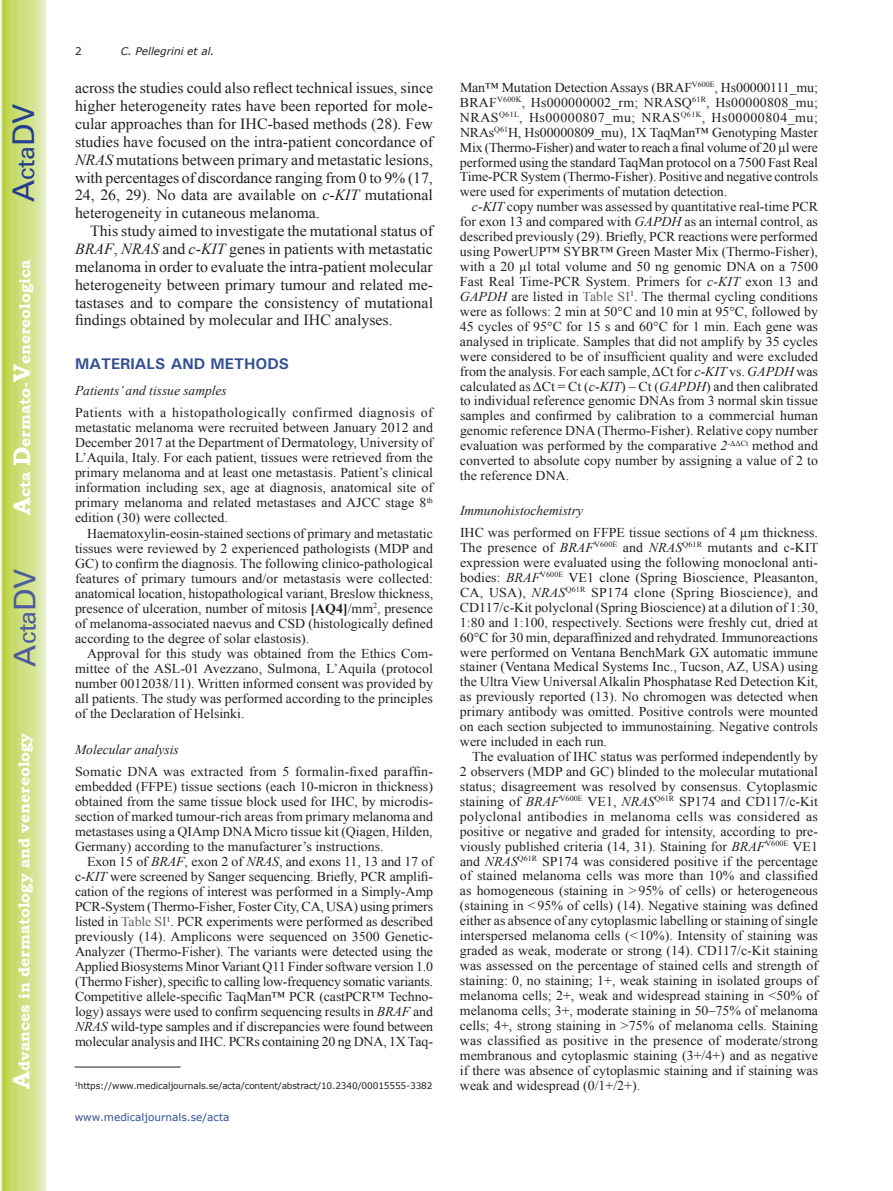
<style>
.page{position:relative;width:893px;height:1191px;background:#fff}
.page>*{position:absolute;margin:0;border:0;box-sizing:border-box;transform-origin:0 0}
.t1{font:30px "Univers";color:#4d5a9e}
.t2{font:30px "Univers";color:#253f8e}
.t3{font:15.45px/17.9px "Times New Roman";color:#231f20;text-align:justify}
.t4{font:700 15.45px "Bookman Old Style";color:#fff}
.t5{font:700 15.45px "Univers";color:#324f95}
.t6{font:13.5px/15px "Times New Roman";color:#231f20;text-align:justify}
.t7{font:italic 13.5px "Times New Roman";color:#231f20}
.t8{font:10.5px "Verdana";color:#324f95}
.t9{font:italic 10.5px "Verdana";color:#231f20}
.t10{font:10.5px "Verdana";color:#231f20}
.t11{font:9px "Verdana";letter-spacing:-.015em;color:#231f20}
.s1{font-size:24px}
.s2{font-style:italic}
.s3{font-weight:700}
.s4{color:#636366}
</style>
<div class="page">
<svg style="left:1px;top:0;width:45px;height:1191px;background:#cfe084"></svg>
<hr style="left:75px;top:1066px;width:106px;height:1px;background:#231f20">
<h1 class="t2" style="left:6px;top:202px;width:100px;rotate:-90deg">A<span class="s1">cta</span>DV</h1>
<p class="t4" style="left:15px;top:515px;width:257px;rotate:-90deg"><span class="s1">A</span>cta <span class="s1">D</span>ermato-<span class="s1">V</span>enereologica</p>
<h1 class="t1" style="left:7px;top:666px;width:100px;rotate:-90deg">A<span class="s1">cta</span>DV</h1>
<p class="t4" style="left:15px;top:1088px;width:357px;rotate:-90deg"><span class="s1">A</span>dvances in dermatology and venereology</p>
<p class="t10" style="left:75px;top:44px;width:8px">2</p>
<p class="t9" style="left:121px;top:44px;width:95px">C. Pellegrini et al.</p>
<p class="t3" style="left:75px;top:79px;width:360px">across the studies could also reflect technical issues, since higher heterogeneity rates have been reported for mole&shy;cular approaches than for IHC-based methods (28). Few studies have focused on the intra-patient concordance of <span class="s2">NRAS</span> mutations between primary and metastatic lesions, with percentages of discordance ranging from 0 to 9% (17, 24, 26, 29). No data are available on <span class="s2">c-KIT</span> mutational heterogeneity in cutaneous melanoma.</p>
<p class="t3" style="left:75px;top:222px;width:360px;text-indent:15px">This study aimed to investigate the mutational status of <span class="s2">BRAF</span>, <span class="s2">NRAS</span> and <span class="s2">c-KIT</span> genes in patients with metastatic melanoma in order to evaluate the intra-patient molecular heterogeneity between primary tumour and related me&shy;tastases and to compare the consistency of mutational findings obtained by molecular and IHC analyses.</p>
<p class="t5" style="left:75px;top:354px;width:216px">MATERIALS AND METHODS</p>
<p class="t7" style="left:75px;top:381px;width:153px">Patients’ and tissue samples</p>
<p class="t6" style="left:75px;top:405px;width:360px">Patients with a histopathologically confirmed diagnosis of metastatic melanoma were recruited between January 2012 and December 2017 at the Department of Dermatology, University of L’Aquila, Italy. For each patient, tissues were retrieved from the primary melanoma and at least one metastasis. Patient’s clinical information including sex, age at diagnosis, anatomical site of primary melanoma and related metastases and AJCC stage 8<sup>th </sup>edition (30) were collected.</p>
<p class="t6" style="left:75px;top:525px;width:360px;text-indent:12px">Haematoxylin-eosin-stained sections of primary and metastatic tissues were reviewed by 2 experienced pathologists (MDP and GC) to confirm the diagnosis. The following clinico-pathological features of primary tumours and/or metastasis were collected: anatomical location, histopathological variant, Breslow thickness, presence of ulceration, number of mitosis <span class="s3">[AQ4]</span>/mm<sup>2</sup>, presence of melanoma-associated naevus and CSD (histologically defined according to the degree of solar elastosis).</p>
<p class="t6" style="left:75px;top:645px;width:360px;text-indent:12px">Approval for this study was obtained from the Ethics Com&shy;mittee of the ASL-01 Avezzano, Sulmona, L’Aquila (protocol number 0012038/11). Written informed consent was provided by all patients. The study was performed according to the principles of the Declaration of Helsinki.</p>
<p class="t7" style="left:75px;top:739px;width:105px">Molecular analysis</p>
<p class="t6" style="left:75px;top:764px;width:360px">Somatic DNA was extracted from 5 formalin-fixed paraffin&shy;embedded (FFPE) tissue sections (each 10-micron in thickness) obtained from the same tissue block used for IHC, by microdis&shy;section of marked tumour-rich areas from primary melanoma and metastases using a QIAmp DNA Micro tissue kit (Qiagen, Hilden, Germany) according to the manufacturer’s instructions.</p>
<p class="t6" style="left:75px;top:854px;width:360px;text-indent:12px">Exon 15 of <span class="s2">BRAF</span>, exon 2 of <span class="s2">NRAS</span>, and exons 11, 13 and 17 of c-<span class="s2">KIT</span> were screened by Sanger sequencing. Briefly, PCR amplifi&shy;cation of the regions of interest was performed in a Simply-Amp PCR-System (Thermo-Fisher, Foster City, CA, USA) using primers listed in <span class="s4">Table SI</span><sup>1</sup>. PCR experiments were performed as described previously (14). Amplicons were sequenced on 3500 Genetic-Analyzer (Thermo-Fisher). The variants were detected using the Applied Biosystems Minor Variant Q11 Finder software version 1.0 (Thermo Fisher), specific to calling low-frequency somatic variants.<br>Competitive allele-specific TaqMan™ PCR (castPCR™ Techno&shy;logy) assays were used to confirm sequencing results in <span class="s2">BRAF</span> and <span class="s2">NRAS</span> wild-type samples and if discrepancies were found between molecular analysis and IHC. PCRs containing 20 ng DNA, 1X Taq-</p>
<p class="t11" style="left:75px;top:1080px;width:359px"><sup>1</sup>https://www.medicaljournals.se/acta/content/abstract/10.2340/00015555-3382</p>
<p class="t8" style="left:75px;top:1110px;width:156px">www.medicaljournals.se/acta</p>
<p class="t6" style="left:460px;top:80px;width:360px">Man™ Mutation Detection Assays (BRAF<sup>V600E</sup>, Hs00000111_mu; BRAF<sup>V600K</sup>, Hs000000002_rm; NRASQ<sup>61R</sup>, Hs00000808_mu; NRAS<sup>Q61L</sup>, Hs00000807_mu; NRAS<sup>Q61K</sup>, Hs00000804_mu; NRAs<sup>Q61</sup>H, Hs00000809_mu), 1X TaqMan™ Genotyping Master Mix (Thermo-Fisher) and water to reach a final volume of 20 µl were performed using the standard TaqMan protocol on a 7500 Fast Real Time-PCR System (Thermo-Fisher). Positive and negative controls were used for experiments of mutation detection.</p>
<p class="t6" style="left:460px;top:199px;width:360px;text-indent:12px"><span class="s2">c-KIT</span> copy number was assessed by quantitative real-time PCR for exon 13 and compared with <span class="s2">GAPDH</span> as an internal control, as described previously (29). Briefly, PCR reactions were performed using PowerUP™ SYBR™ Green Master Mix (Thermo-Fisher), with a 20 µl total volume and 50 ng genomic DNA on a 7500<br>Fast Real Time-PCR System. Primers for <span class="s2">c-KIT</span> exon 13 and <span class="s2">GAPDH</span> are listed in <span class="s4">Table SI</span><sup>1</sup>. The thermal cycling conditions were as follows: 2 min at 50°C and 10 min at 95°C, followed by 45 cycles of 95°C for 15 s and 60°C for 1 min. Each gene was analysed in triplicate. Samples that did not amplify by 35 cycles were considered to be of insufficient quality and were excluded from the analysis. For each sample, ΔCt for <span class="s2">c-KIT</span> vs. <span class="s2">GAPDH</span> was calculated as ΔCt = Ct (<span class="s2">c-KIT</span>) – Ct (<span class="s2">GAPDH</span>) and then calibrated to individual reference genomic DNAs from 3 normal skin tissue samples and confirmed by calibration to a commercial human genomic reference DNA (Thermo-Fisher). Relative copy number evaluation was performed by the comparative <span class="s2">2</span><sup>-ΔΔCt</sup> method and converted to absolute copy number by assigning a value of 2 to the reference DNA.</p>
<p class="t7" style="left:460px;top:501px;width:124px">Immunohistochemistry</p>
<p class="t6" style="left:460px;top:525px;width:360px">IHC was performed on FFPE tissue sections of 4 µm thickness.<br>The presence of <span class="s2">BRAF</span><sup>V600E</sup> and <span class="s2">NRAS</span><sup>Q61R</sup> mutants and c-KIT expression were evaluated using the following monoclonal anti&shy;bodies: <span class="s2">BRAF</span><sup>V600E</sup> VE1 clone (Spring Bioscience, Pleasanton, CA, USA), <span class="s2">NRAS</span><sup>Q61R</sup> SP174 clone (Spring Bioscience), and CD117/c-Kit polyclonal (Spring Bioscience) at a dilution of 1:30, 1:80 and 1:100, respectively. Sections were freshly cut, dried at 60°C for 30 min, deparaffinized and rehydrated. Immunoreactions were performed on Ventana BenchMark GX automatic immune stainer (Ventana Medical Systems Inc., Tucson, AZ, USA) using the Ultra View Universal Alkalin Phosphatase Red Detection Kit, as previously reported (13). No chromogen was detected when primary antibody was omitted. Positive controls were mounted on each section subjected to immunostaining. Negative controls were included in each run.</p>
<p class="t6" style="left:460px;top:749px;width:360px;text-indent:12px">The evaluation of IHC status was performed independently by 2 observers (MDP and GC) blinded to the molecular mutational status; disagreement was resolved by consensus. Cytoplasmic staining of <span class="s2">BRAF</span><sup>V600E</sup> VE1, <span class="s2">NRAS</span><sup>Q61R</sup> SP174 and CD117/c-Kit polyclonal antibodies in melanoma cells was considered as positive or negative and graded for intensity, according to pre&shy;viously published criteria (14, 31). Staining for <span class="s2">BRAF</span><sup>V600E</sup> VE1 and <span class="s2">NRAS</span><sup>Q61R</sup> SP174 was considered positive if the percentage of stained melanoma cells was more than 10% and classified as homogeneous (staining in &gt;95% of cells) or heterogeneous (staining in &lt;95% of cells) (14). Negative staining was defined either as absence of any cytoplasmic labelling or staining of single interspersed melanoma cells (&lt;10%). Intensity of staining was graded as weak, moderate or strong (14). CD117/c-Kit staining was assessed on the percentage of stained cells and strength of staining: 0, no staining; 1+, weak staining in isolated groups of melanoma cells; 2+, weak and widespread staining in &lt;50% of melanoma cells; 3+, moderate staining in 50–75% of melanoma cells; 4+, strong staining in &gt;75% of melanoma cells. Staining was classified as positive in the presence of moderate/strong membranous and cytoplasmic staining (3+/4+) and as negative if there was absence of cytoplasmic staining and if staining was weak and widespread (0/1+/2+).</p>
</div>
